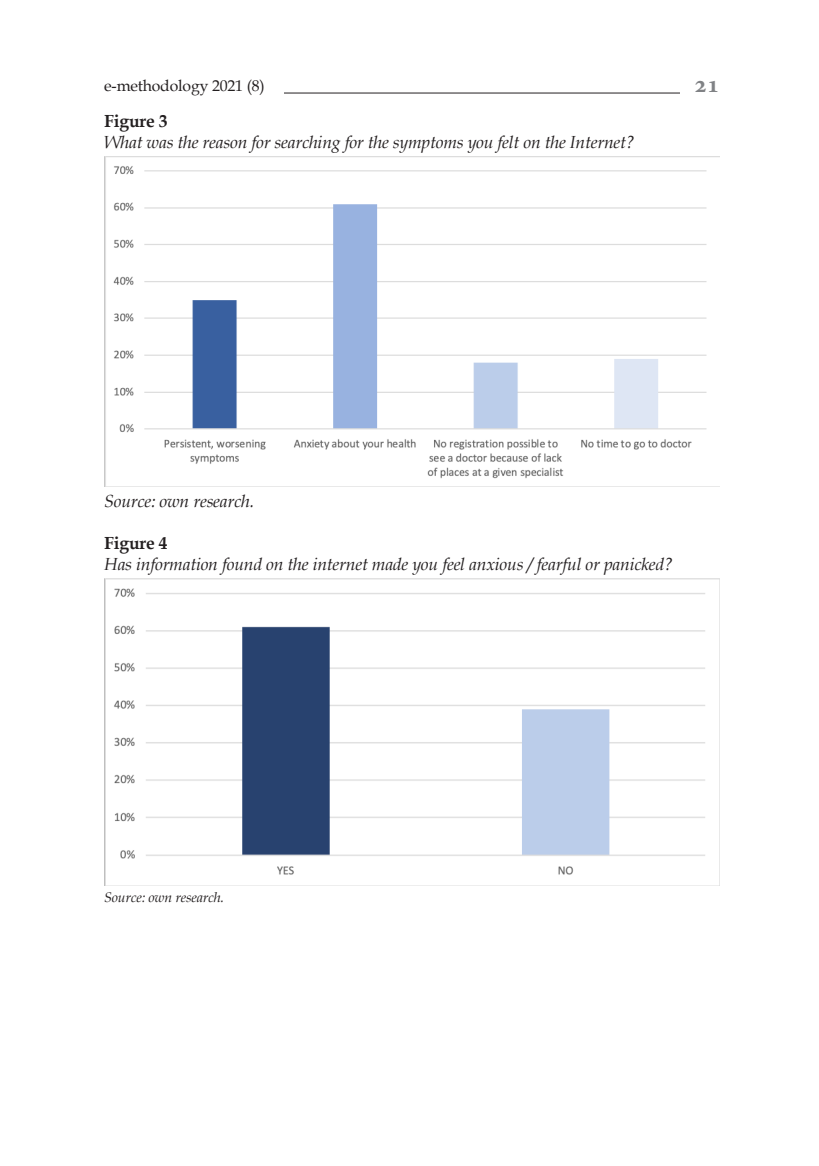
<style>
.page{position:relative;width:819px;height:1166px;background:#fff}
.page>*{position:absolute;margin:0;border:0;box-sizing:border-box;transform-origin:0 0}
.t1{font:700 24.5px "Minion Pro";color:#808285}
.tekst{font:italic 17.5px "Book Antiqua";letter-spacing:-.01em;color:#231f20}
.tekst-2{font:700 17.5px "Book Antiqua";letter-spacing:-.01em;color:#231f20}
.t2{font:15.75px "Book Antiqua";letter-spacing:-.01em;color:#231f20}
.przypis{font:italic 14px "Book Antiqua";letter-spacing:-.01em;color:#231f20}
</style>
<div class="page">
<hr style="left:104px;top:93px;width:615px;height:1px;background:#231f20">
<div style="left:104px;top:79px;width:180px;height:20px;background:#fff"></div>
<div style="left:680px;top:74px;width:39px;height:28px;background:#fff"></div>
<img style="left:104px;top:156px;width:615px;height:330px">
<img style="left:104px;top:579px;width:615px;height:306px">
<p class="t2" style="left:104px;top:74px;width:162px">e-methodology 2021 (8)</p>
<h1 class="t1" style="left:694px;top:67px;width:27px">21</h1>
<p class="tekst-2" style="left:104px;top:109px;width:65px">Figure 3</p>
<p class="tekst" style="left:104px;top:130px;width:532px">What was the reason for searching for the symptoms you felt on the Internet?</p>
<p class="tekst" style="left:104px;top:489px;width:151px">Source: own research.</p>
<p class="tekst-2" style="left:104px;top:531px;width:65px">Figure 4</p>
<p class="tekst" style="left:104px;top:552px;width:570px">Has information found on the internet made you feel anxious / fearful or panicked?</p>
<p class="przypis" style="left:104px;top:887px;width:121px">Source: own research.</p>
</div>
